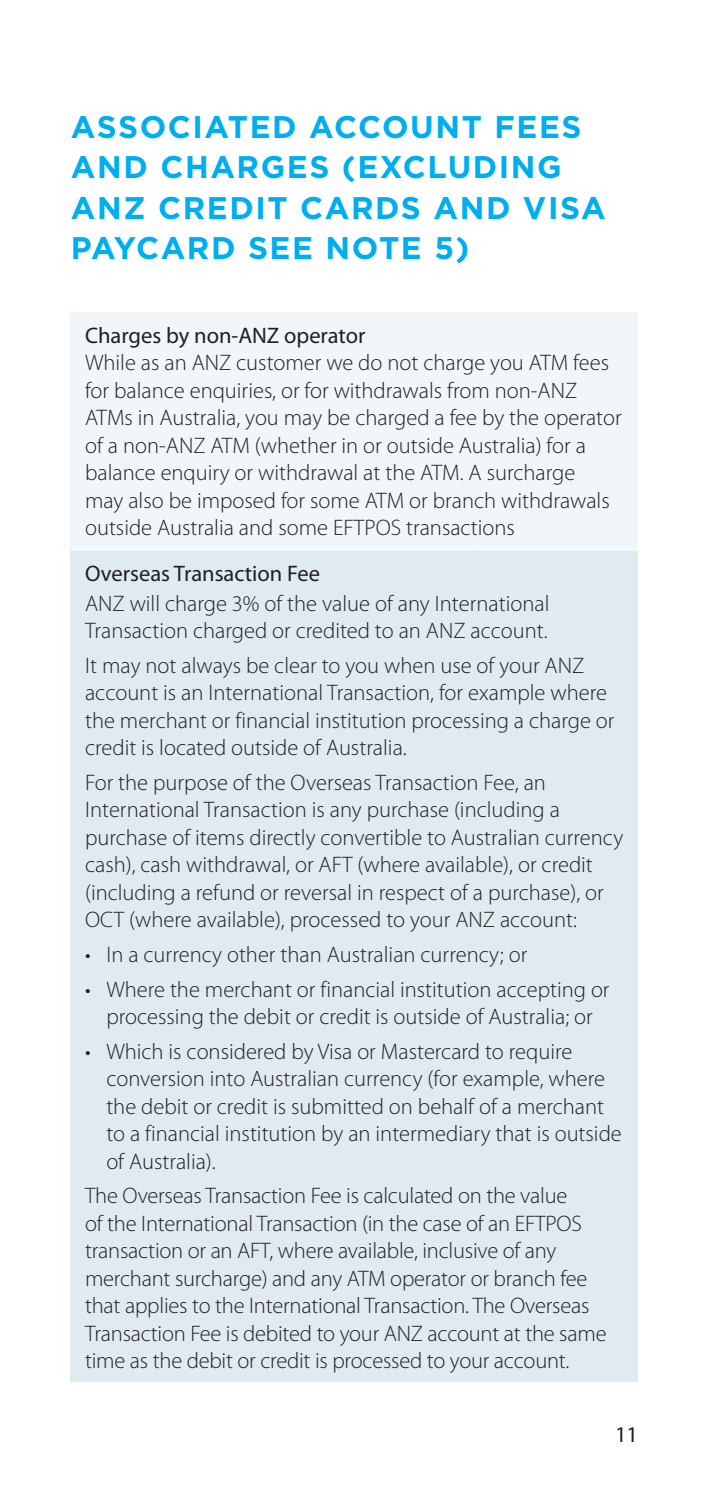
<style>
.page{position:relative;width:709px;height:1489px;background:#fff}
.page>*{position:absolute;margin:0;border:0;box-sizing:border-box;transform-origin:0 0}
.t1{font:700 31.25px/40px "Gotham";letter-spacing:.05em;color:#00aeef}
.t2{font:300 22.5px/27.5px "Myriad Pro";color:#231f20}
.t3{font:22.5px "Myriad Pro";color:#231f20}
</style>
<div class="page">
<div style="left:71px;top:312px;width:567px;height:237px;background:#f0f6f9"></div>
<div style="left:71px;top:549px;width:567px;height:833px;background:#e0ebf1"></div>
<hr style="left:71px;top:549px;width:402px;height:1px;background:#fff">
<hr style="left:473px;top:549px;width:165px;height:1px;background:#fff">
<hr style="left:71px;top:1381px;width:402px;height:2px;background:#fff">
<hr style="left:473px;top:1381px;width:165px;height:2px;background:#fff">
<h2 class="t1" style="left:71px;top:107px;width:536px">ASSOCIATED ACCOUNT FEES<br>AND CHARGES (EXCLUDING<br>ANZ CREDIT CARDS AND VISA<br>PAYCARD SEE NOTE 5)</h2>
<h3 class="t3" style="left:85px;top:321px;width:282px">Charges by non-ANZ operator</h3>
<p class="t2" style="left:85px;top:349px;width:538px">While as an ANZ customer we do not charge you ATM fees for balance enquiries, or for withdrawals from non-ANZ ATMs in Australia, you may be charged a fee by the operator of a non-ANZ ATM (whether in or outside Australia) for a balance enquiry or withdrawal at the ATM. A surcharge<br>may also be imposed for some ATM or branch withdrawals outside Australia and some EFTPOS transactions</p>
<h3 class="t3" style="left:85px;top:559px;width:236px">Overseas Transaction Fee</h3>
<p class="t2" style="left:85px;top:589px;width:466px">ANZ will charge 3% of the value of any International<br>Transaction charged or credited to an ANZ account.</p>
<p class="t2" style="left:85px;top:651px;width:531px">It may not always be clear to you when use of your ANZ account is an International Transaction, for example where the merchant or financial institution processing a charge or credit is located outside of Australia.</p>
<p class="t2" style="left:85px;top:769px;width:539px">For the purpose of the Overseas Transaction Fee, an International Transaction is any purchase (including a purchase of items directly convertible to Australian currency cash), cash withdrawal, or AFT (where available), or credit (including a refund or reversal in respect of a purchase), or OCT (where available), processed to your ANZ account:</p>
<p class="t2" style="left:85px;top:941px;width:444px">• In a currency other than Australian currency; or</p>
<p class="t2" style="left:85px;top:975px;width:526px;text-align:center">• Where the merchant or financial institution accepting or processing the debit or credit is outside of Australia; or</p>
<p class="t2" style="left:106px;top:1037px;width:517px;text-indent:-21px">• Which is considered by Visa or Mastercard to require conversion into Australian currency (for example, where the debit or credit is submitted on behalf of a merchant to a financial institution by an intermediary that is outside of Australia).</p>
<p class="t2" style="left:85px;top:1182px;width:523px">The Overseas Transaction Fee is calculated on the value<br>of the International Transaction (in the case of an EFTPOS transaction or an AFT, where available, inclusive of any merchant surcharge) and any ATM operator or branch fee that applies to the International Transaction. The Overseas Transaction Fee is debited to your ANZ account at the same time as the debit or credit is processed to your account.</p>
<p class="t3" style="left:615px;top:1420px;width:25px">11</p>
</div>
